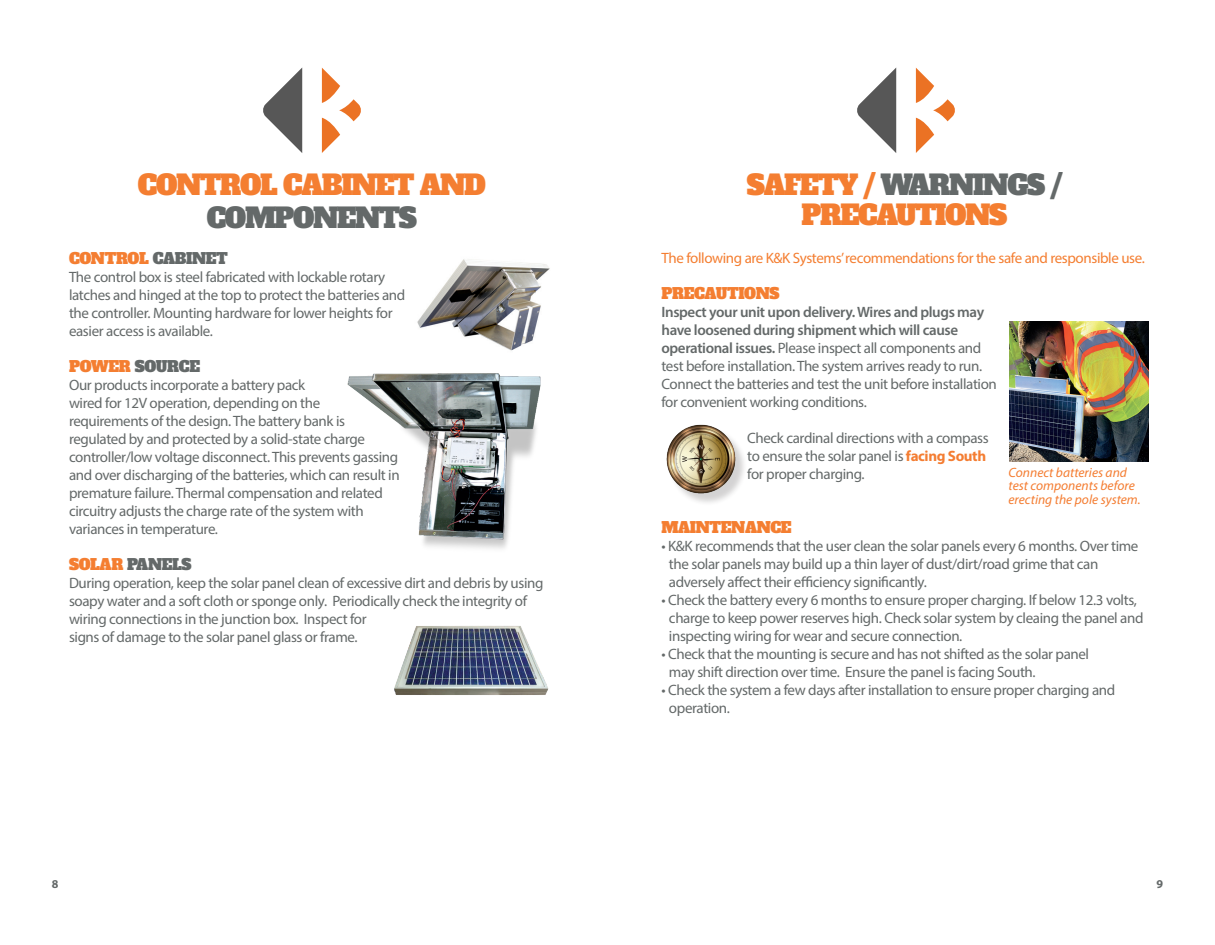
<style>
.page{position:relative;width:1215px;height:945px;background:#fff}
.page>*{position:absolute;margin:0;border:0;box-sizing:border-box;transform-origin:0 0}
.t1{font:27px/30px "Alfa Slab One";letter-spacing:-.05em;color:#f47e31;text-align:center}
.t2{font:27px "Alfa Slab One";letter-spacing:-.05em;color:#646969}
.t3{font:15px/18px "Myriad Pro";letter-spacing:-.025em;color:#646969}
.t4{font:15px "Myriad Pro";letter-spacing:-.025em;color:#f47e31}
.t5{font:15px "Alfa Slab One";letter-spacing:-.025em;color:#f47e31}
.t6{font:15px "Alfa Slab One";letter-spacing:-.025em;color:#646969}
.t7{font:italic 13.5px/13.5px "Myriad Pro";color:#f47d32}
.t8{font:700 12px "Myriad Pro";color:#646969}
.s1{color:#646969}
.s2{color:#f47e31}
.s3{font-weight:600}
.s4{font-weight:700;color:#f47d32}
</style>
<div class="page">
<svg style="left:263px;top:68px;width:39px;height:85px"></svg>
<svg style="left:322px;top:68px;width:39px;height:85px"></svg>
<svg style="left:857px;top:68px;width:39px;height:85px"></svg>
<svg style="left:916px;top:68px;width:39px;height:85px"></svg>
<div style="left:668px;top:427px;width:80px;height:79px;background:#231f20;opacity:.2"></div>
<img style="left:666px;top:424px;width:73px;height:73px">
<img style="left:1009px;top:321px;width:140px;height:140px">
<img style="left:417px;top:259px;width:133px;height:92px">
<img style="left:394px;top:626px;width:155px;height:69px">
<img style="left:347px;top:373px;width:194px;height:176px">
<h1 class="t1" style="left:138px;top:168px;width:350px">CONTROL CABINET AND</h1>
<h1 class="t2" style="left:207px;top:194px;width:212px">COMPONENTS</h1>
<p class="t5" style="left:69px;top:245px;width:160px">CONTROL <span class="s1">CABINET</span></p>
<p class="t3" style="left:69px;top:268px;width:338px">The control box is steel fabricated with lockable rotary latches and hinged at the top to protect the batteries and the controller. Mounting hardware for lower heights for easier access is available.</p>
<p class="t6" style="left:69px;top:353px;width:133px"><span class="s2">POWER</span> SOURCE</p>
<p class="t3" style="left:69px;top:376px;width:332px">Our products incorporate a battery pack<br>wired for 12V operation, depending on the requirements of the design. The battery bank is regulated by and protected by a solid-state charge controller/low voltage disconnect. This prevents gassing and over discharging of the batteries, which can result in premature failure. Thermal compensation and related circuitry adjusts the charge rate of the system with variances in temperature.</p>
<p class="t6" style="left:69px;top:551px;width:124px"><span class="s2">SOLAR</span> PANELS</p>
<p class="t3" style="left:69px;top:574px;width:476px">During operation, keep the solar panel clean of excessive dirt and debris by using soapy water and a soft cloth or sponge only. Periodically check the integrity of wiring connections in the junction box. Inspect for<br>signs of damage to the solar panel glass or frame.</p>
<h1 class="t1" style="left:747px;top:168px;width:317px">SAFETY / <span class="s1">WARNINGS /<br></span>PRECAUTIONS</h1>
<p class="t4" style="left:661px;top:249px;width:485px">The following are K&amp;K Systems’ recommendations for the safe and responsible use.</p>
<p class="t5" style="left:661px;top:280px;width:120px">PRECAUTIONS</p>
<p class="t3" style="left:661px;top:303px;width:337px"><span class="s3">Inspect your unit upon delivery. Wires and plugs may have loosened during shipment which will cause operational issues.</span> Please inspect all components and test before installation. The system arrives ready to run.<br>Connect the batteries and test the unit before installation for convenient working conditions.</p>
<p class="t3" style="left:747px;top:429px;width:243px">Check cardinal directions with a compass to ensure the solar panel is <span class="s4">facing South </span>for proper charging.</p>
<p class="t5" style="left:661px;top:514px;width:132px">MAINTENANCE</p>
<p class="t3" style="left:669px;top:537px;width:471px;text-indent:-8px">• K&amp;K recommends that the user clean the solar panels every 6 months. Over time the solar panels may build up a thin layer of dust/dirt/road grime that can adversely affect their efficiency significantly.</p>
<p class="t3" style="left:669px;top:591px;width:476px;text-indent:-8px">• Check the battery every 6 months to ensure proper charging. If below 12.3 volts, charge to keep power reserves high. Check solar system by cleaing the panel and inspecting wiring for wear and secure connection.</p>
<p class="t3" style="left:669px;top:645px;width:422px;text-indent:-8px">• Check that the mounting is secure and has not shifted as the solar panel may shift direction over time. Ensure the panel is facing South.</p>
<p class="t3" style="left:669px;top:681px;width:448px;text-indent:-8px">• Check the system a few days after installation to ensure proper charging and operation.</p>
<p class="t7" style="left:1009px;top:465px;width:134px">Connect batteries and test components before erecting the pole system.</p>
<p class="t8" style="left:52px;top:876px;width:8px">8</p>
<p class="t8" style="left:1156px;top:876px;width:8px">9</p>
</div>
